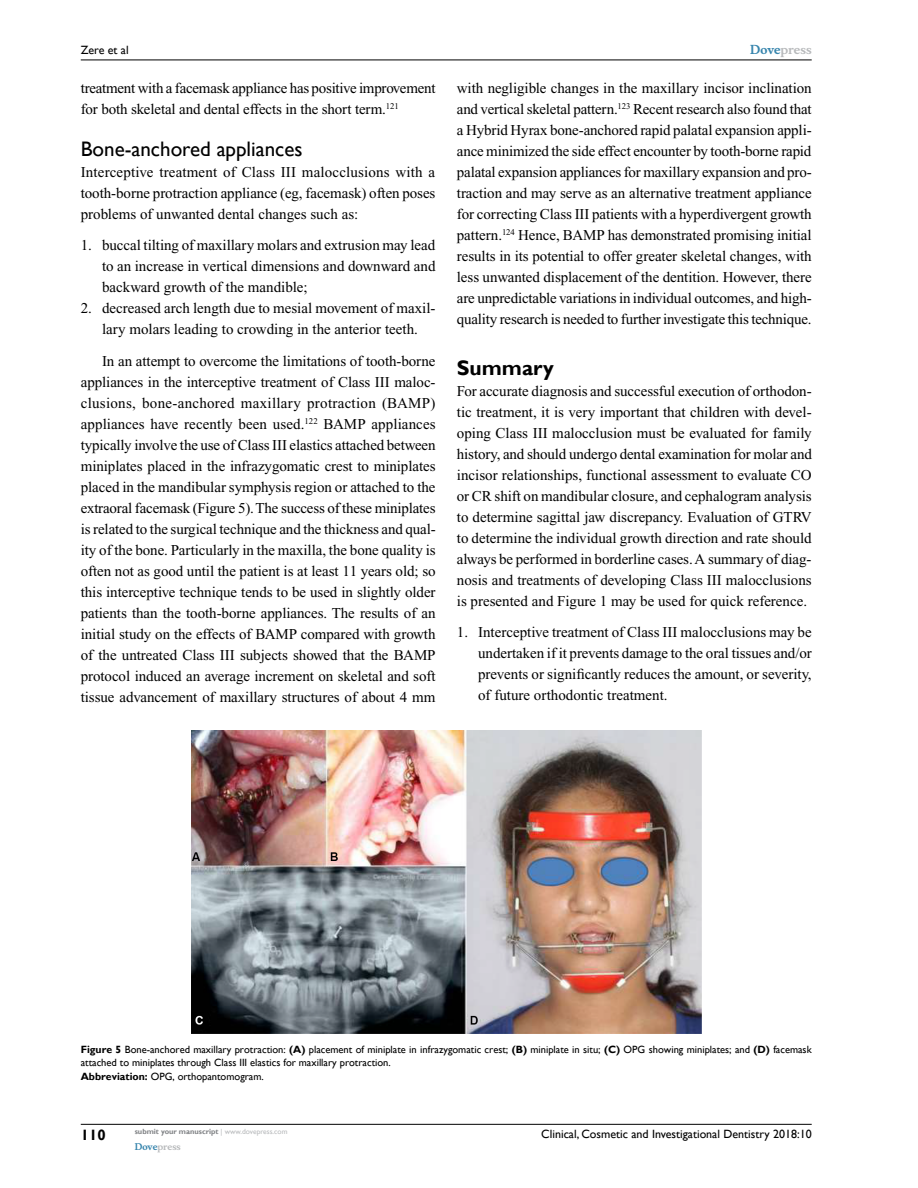
<style>
.page{position:relative;width:918px;height:1188px;background:#fff}
.page>*{position:absolute;margin:0;border:0;box-sizing:border-box;transform-origin:0 0}
.t1{font:21px "Gill Sans";color:#000}
.t2{font:700 21px "Gill Sans";color:#000}
.t3{font:15px/21px "Times New Roman";color:#000;text-align:justify}
.t4{font:700 15px "Gill Sans";color:#000}
.t5{font:12px "Gill Sans";color:#000}
.t6{font:700 12px "Musee";color:#b8babc}
.t7{font:10.5px/13.5px "Gill Sans";color:#000}
.t8{font:700 9px "Musee";color:#b8babc}
.t9{font:700 7.5px "Gill Sans";color:#808285}
.s1{color:#3785ad}
.s2{font-weight:700}
.s3{font-weight:400;color:#b8babc}
</style>
<div class="page">
<hr style="left:81px;top:1124px;width:731px;height:1px;background:#000">
<hr style="left:81px;top:60px;width:731px;height:1px;background:#000">
<img style="left:191px;top:731px;width:510px;height:302px">
<p class="t5" style="left:81px;top:43px;width:49px">Zere et al</p>
<p class="t3" style="left:81px;top:77px;width:356px">treatment with a facemask appliance has positive improvement for both skeletal and dental effects in the short term.<sup>121</sup></p>
<h1 class="t1" style="left:81px;top:136px;width:223px">Bone-anchored appliances</h1>
<p class="t3" style="left:81px;top:161px;width:356px">Interceptive treatment of Class III malocclusions with a tooth-borne protraction appliance (eg, facemask) often poses problems of unwanted dental changes such as:</p>
<p class="t3" style="left:102px;top:235px;width:335px;text-indent:-21px">1. buccal tilting of maxillary molars and extrusion may lead to an increase in vertical dimensions and downward and backward growth of the mandible;</p>
<p class="t3" style="left:81px;top:298px;width:356px;text-align:center">2. decreased arch length due to mesial movement of maxil&shy;lary molars leading to crowding in the anterior teeth.</p>
<p class="t3" style="left:81px;top:350px;width:357px;text-indent:21px">In an attempt to overcome the limitations of tooth-borne appliances in the interceptive treatment of Class III maloc&shy;clusions, bone-anchored maxillary protraction (BAMP) appliances have recently been used.<sup>122</sup> BAMP appliances typically involve the use of Class III elastics attached between miniplates placed in the infrazygomatic crest to miniplates placed in the mandibular symphysis region or attached to the extraoral facemask (Figure 5). The success of these miniplates is related to the surgical technique and the thickness and qual&shy;ity of the bone. Particularly in the maxilla, the bone quality is often not as good until the patient is at least 11 years old; so this interceptive technique tends to be used in slightly older patients than the tooth-borne appliances. The results of an initial study on the effects of BAMP compared with growth of the untreated Class III subjects showed that the BAMP protocol induced an average increment on skeletal and soft tissue advancement of maxillary structures of about 4 mm</p>
<p class="t6" style="left:750px;top:43px;width:63px"><span class="s1">Dove</span>press</p>
<p class="t3" style="left:457px;top:77px;width:356px">with negligible changes in the maxillary incisor inclination and vertical skeletal pattern.<sup>123</sup> Recent research also found that a Hybrid Hyrax bone-anchored rapid palatal expansion appli&shy;ance minimized the side effect encounter by tooth-borne rapid palatal expansion appliances for maxillary expansion and pro&shy;traction and may serve as an alternative treatment appliance for correcting Class III patients with a hyperdivergent growth pattern.<sup>124</sup> Hence, BAMP has demonstrated promising initial results in its potential to offer greater skeletal changes, with less unwanted displacement of the dentition. However, there are unpredictable variations in individual outcomes, and high&shy;quality research is needed to further investigate this technique.</p>
<h1 class="t2" style="left:457px;top:355px;width:99px">Summary</h1>
<p class="t3" style="left:457px;top:380px;width:357px">For accurate diagnosis and successful execution of orthodon&shy;tic treatment, it is very important that children with devel&shy;oping Class III malocclusion must be evaluated for family history, and should undergo dental examination for molar and incisor relationships, functional assessment to evaluate CO or CR shift on mandibular closure, and cephalogram analysis to determine sagittal jaw discrepancy. Evaluation of GTRV to determine the individual growth direction and rate should always be performed in borderline cases. A summary of diag&shy;nosis and treatments of developing Class III malocclusions is presented and Figure 1 may be used for quick reference.</p>
<p class="t3" style="left:478px;top:622px;width:335px;text-indent:-21px">1. Interceptive treatment of Class III malocclusions may be undertaken if it prevents damage to the oral tissues and/or prevents or significantly reduces the amount, or severity, of future orthodontic treatment.</p>
<p class="t7" style="left:81px;top:1042px;width:732px"><span class="s2">Figure 5</span> Bone-anchored maxillary protraction: <span class="s2">(A)</span> placement of miniplate in infrazygomatic crest; <span class="s2">(B)</span> miniplate in situ; <span class="s2">(C)</span> OPG showing miniplates; and <span class="s2">(D)</span> facemask attached to miniplates through Class III elastics for maxillary protraction.<br><span class="s2">Abbreviation:</span> OPG, orthopantomogram.</p>
<p class="t4" style="left:81px;top:1126px;width:26px">110</p>
<p class="t9" style="left:135px;top:1127px;width:154px">submit your manuscript <span class="s3">| www.dovepress.com</span></p>
<p class="t8" style="left:135px;top:1141px;width:48px"><span class="s1">Dove</span>press</p>
<p class="t5" style="left:541px;top:1127px;width:272px">Clinical, Cosmetic and Investigational Dentistry 2018:10</p>
</div>
